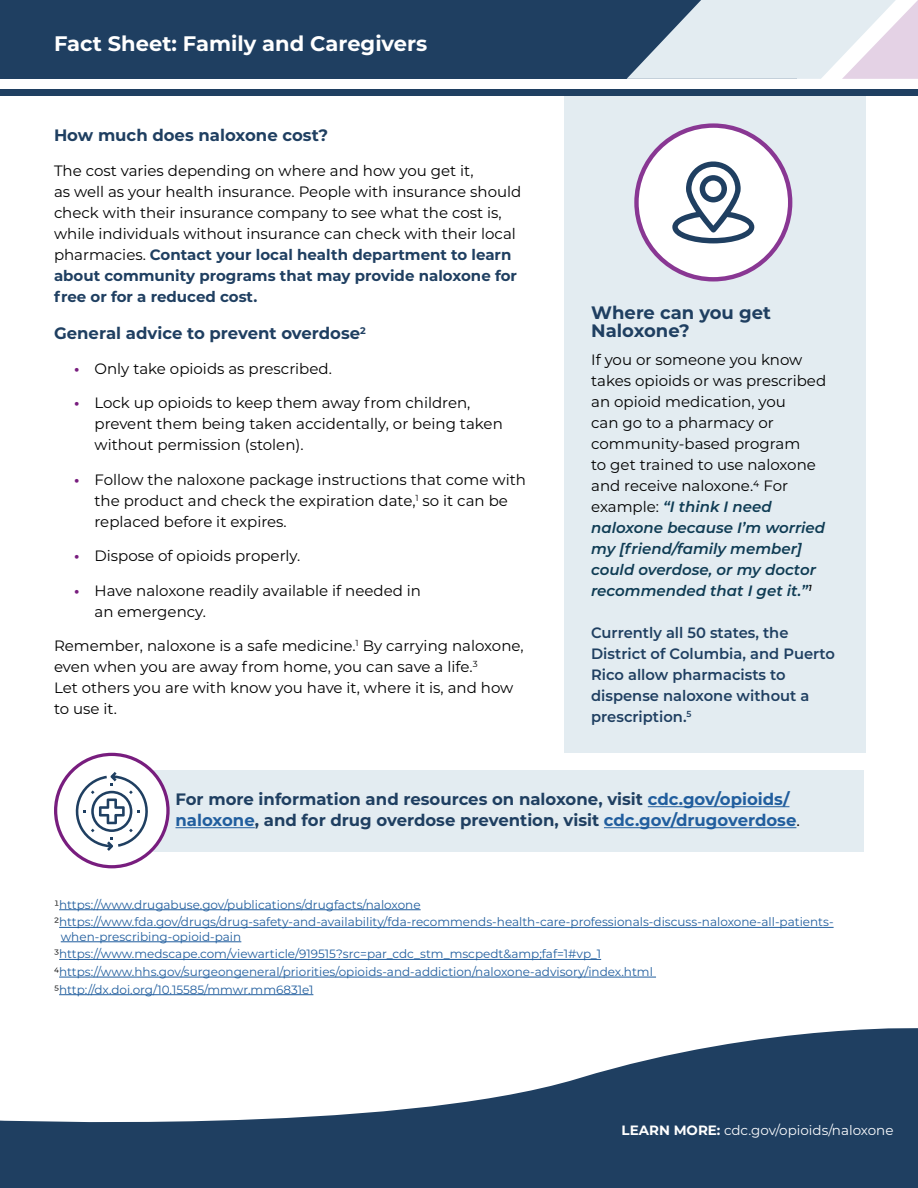
<style>
.page{position:relative;width:918px;height:1188px;background:#fff}
.page>*{position:absolute;margin:0;border:0;box-sizing:border-box;transform-origin:0 0}
.t1{font:700 21px "Montserrat";color:#fff}
.t2{font:700 18px/18px "Montserrat";color:#1f3f61}
.t3{font:700 16.5px/21px "Montserrat";color:#1f3f61}
.t4{font:15px/21px "Montserrat";color:#000}
.t5{font:600 15px/21px "Montserrat";color:#1f3f61}
.t6{font:13.5px "Montserrat";color:#fafbfd}
.t7{font:12px/17.7px "Montserrat";color:#215e9e}
.s1{font-weight:700;color:#1f3f61}
.s2{font-weight:700;color:#781d7e}
.s3{font-weight:600;font-style:italic;color:#0f3c54}
.s4{color:#215e9e}
.s5{font-weight:400;color:#000}
.s6{color:#000}
.s7{font-weight:700;color:#fff}
</style>
<div class="page">
<div style="left:0;top:0;width:797px;height:79px;background:#1f3f61"></div>
<svg style="left:627px;top:0;width:291px;height:79px"></svg>
<div style="left:0;top:90px;width:918px;height:6px;background:#1f3f61"></div>
<div style="left:118px;top:770px;width:746px;height:81px;background:#e3ecf1"></div>
<div style="left:56px;top:754px;width:112px;height:113px;background:#fff;border-radius:50%"></div>
<svg style="left:74px;top:772px;width:75px;height:79px"></svg>
<div style="left:54px;top:753px;width:116px;height:115px;border:3px solid #781d7e;border-radius:50%"></div>
<div style="left:564px;top:96px;width:302px;height:657px;background:#e3ecf1"></div>
<div style="left:636px;top:126px;width:154px;height:153px;background:#fff;border-radius:50%"></div>
<svg style="left:672px;top:161px;width:82px;height:82px"></svg>
<div style="left:634px;top:123px;width:158px;height:158px;border:4px solid #893793;border-radius:50%"></div>
<hr style="left:648px;top:806px;width:141px;height:1px;background:#215e9e">
<hr style="left:176px;top:827px;width:79px;height:1px;background:#215e9e">
<hr style="left:604px;top:827px;width:192px;height:1px;background:#215e9e">
<hr style="left:59px;top:909px;width:362px;height:1px;background:#215e9e">
<hr style="left:59px;top:927px;width:775px;height:1px;background:#215e9e">
<hr style="left:61px;top:941px;width:180px;height:1px;background:#215e9e">
<hr style="left:59px;top:959px;width:542px;height:1px;background:#215e9e">
<hr style="left:59px;top:977px;width:597px;height:1px;background:#215e9e">
<hr style="left:59px;top:994px;width:254px;height:1px;background:#215e9e">
<svg style="left:0;top:1028px;width:918px;height:160px;fill:#1f3f61"></svg>
<h1 class="t1" style="left:54px;top:29px;width:375px">Fact Sheet: Family and Caregivers</h1>
<h2 class="t3" style="left:54px;top:124px;width:276px">How much does naloxone cost?</h2>
<p class="t4" style="left:54px;top:159px;width:469px">The cost varies depending on where and how you get it,<br>as well as your health insurance. People with insurance should check with their insurance company to see what the cost is, while individuals without insurance can check with their local pharmacies. <span class="s1">Contact your local health department to learn about community programs that may provide naloxone for free or for a reduced cost.</span></p>
<h2 class="t3" style="left:54px;top:322px;width:313px">General advice to prevent overdose<sup>2</sup></h2>
<p class="t4" style="left:74px;top:357px;width:259px"><span class="s2">•</span> Only take opioids as prescribed.</p>
<p class="t4" style="left:94px;top:392px;width:410px;text-indent:-20px"><span class="s2">•</span> Lock up opioids to keep them away from children, prevent them being taken accidentally, or being taken without permission (stolen).</p>
<p class="t4" style="left:94px;top:468px;width:433px;text-indent:-20px"><span class="s2">•</span> Follow the naloxone package instructions that come with the product and check the expiration date,<sup>1</sup> so it can be replaced before it expires.</p>
<p class="t4" style="left:74px;top:545px;width:228px"><span class="s2">•</span> Dispose of opioids properly.</p>
<p class="t4" style="left:94px;top:579px;width:328px;text-indent:-20px"><span class="s2">•</span> Have naloxone readily available if needed in an emergency.</p>
<p class="t4" style="left:54px;top:635px;width:471px">Remember, naloxone is a safe medicine.<sup>1</sup> By carrying naloxone, even when you are away from home, you can save a life.<sup>3<br></sup>Let others you are with know you have it, where it is, and how to use it.</p>
<h2 class="t2" style="left:591px;top:303px;width:181px">Where can you get<br>Naloxone?</h2>
<p class="t4" style="left:591px;top:349px;width:237px">If you or someone you know takes opioids or was prescribed an opioid medication, you<br>can go to a pharmacy or community-based program<br>to get trained to use naloxone and receive naloxone.4 For example: <span class="s3">“I think I need naloxone because I’m worried my [friend/family member] could overdose, or my doctor recommended that I get it.”</span><sup>1</sup></p>
<p class="t5" style="left:591px;top:621px;width:245px">Currently all 50 states, the<br>District of Columbia, and Puerto<br>Rico allow pharmacists to dispense naloxone without a prescription.<sup>5</sup></p>
<h2 class="t3" style="left:176px;top:788px;width:626px">For more information and resources on naloxone, visit <span class="s4">cdc.gov/opioids/ naloxone</span>, and for drug overdose prevention, visit <span class="s4">cdc.gov/drugoverdose</span><span class="s5">.</span></h2>
<p class="t7" style="left:54px;top:895px;width:781px"><span class="s6">1</span>https://www.drugabuse.gov/publications/drugfacts/naloxone<br><span class="s6">2</span>https://www.fda.gov/drugs/drug-safety-and-availability/fda-recommends-health-care-professionals-discuss-naloxone-all-patients-</p>
<p class="t7" style="left:54px;top:927px;width:600px;text-indent:7px">when-prescribing-opioid-pain <span class="s6">3</span>https://www.medscape.com/viewarticle/919515?src=par_cdc_stm_mscpedt&amp;amp;faf=1#vp_1<br><span class="s6">4</span>https://www.hhs.gov/surgeongeneral/priorities/opioids-and-addiction/naloxone-advisory/index.html <span class="s6">5</span>http://dx.doi.org/10.15585/mmwr.mm6831e1</p>
<p class="t6" style="left:622px;top:1121px;width:274px"><span class="s7">LEARN MORE:</span> cdc.gov/opioids/naloxone</p>
</div>
